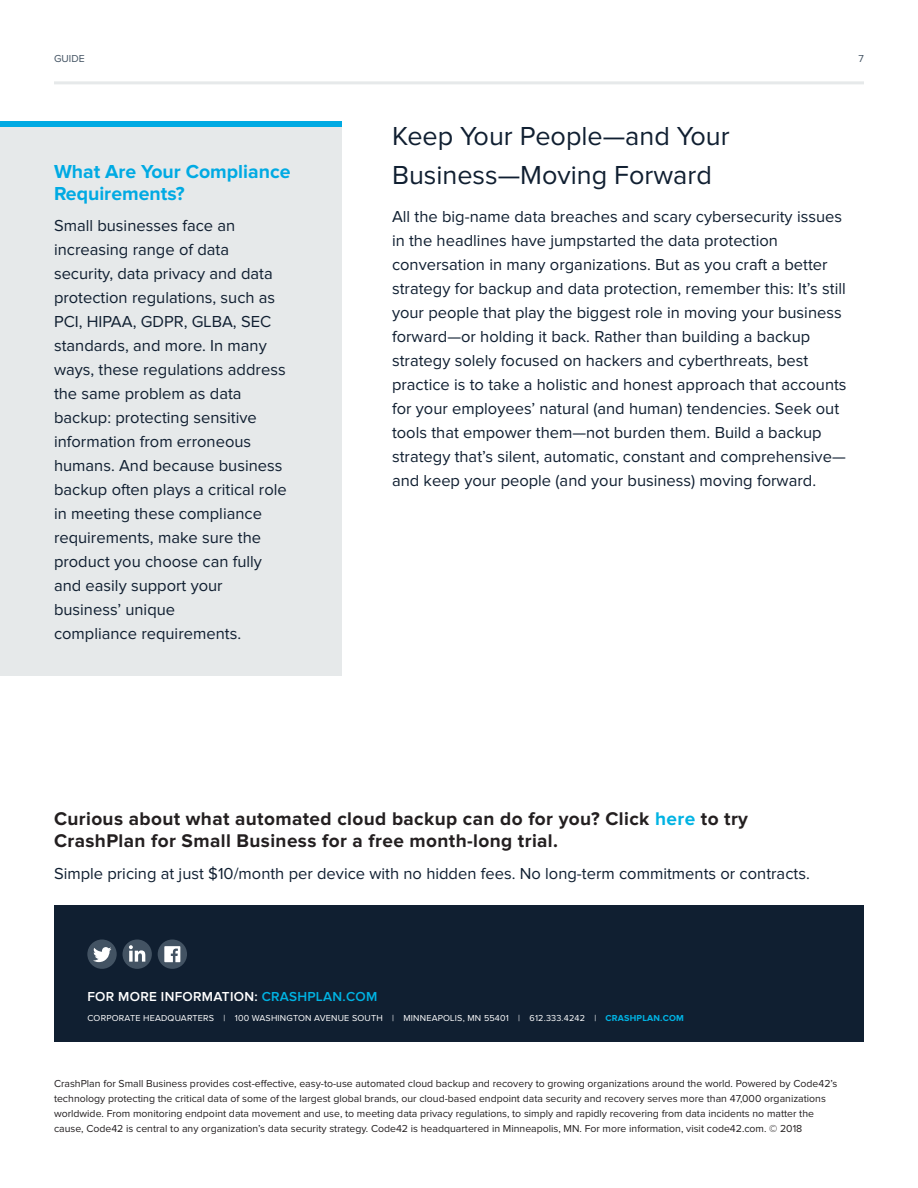
<style>
.page{position:relative;width:918px;height:1188px;background:#fff}
.page>*{position:absolute;margin:0;border:0;box-sizing:border-box;transform-origin:0 0}
.Body_Copy{font:27px/39px "Proxima Nova";color:#101f31}
.BODY_COPY__9_15{font:700 19.5px/22.5px "Proxima Nova";color:#00aae3}
.Footer_Contact_Headl{font:700 19.05px/22.5px "Proxima Nova";letter-spacing:.02em;color:#231f20}
.BODY_COPY__9_15-2{font:16.5px/24px "Proxima Nova";color:#101f31}
.Footer_Contact_Headl-2{font:600 13.5px "Proxima Nova";letter-spacing:.02em;color:#fff}
.Boilerplate{font:10.5px/15px "Proxima Nova";color:#231f20}
.t1{font:10.5px "Proxima Nova";color:#435363}
.Footer_Contact_Infor{font:9px "Proxima Nova";letter-spacing:.02em;color:#fff}
.s1{color:#00b3e3}
.s2{font-weight:700;color:#00b3e3}
</style>
<div class="page">
<hr style="left:54px;top:81px;width:810px;height:3px;background:#e6e9ea">
<div style="left:0;top:122px;width:341px;height:554px;background:#e6e9ea"></div>
<div style="left:54px;top:905px;width:810px;height:136px;background:#101f31"></div>
<div style="left:123px;top:940px;width:29px;height:29px;background:#435363;border-radius:50%"></div>
<svg style="left:129px;top:945px;width:16px;height:17px"></svg>
<div style="left:158px;top:940px;width:29px;height:29px;background:#435363;border-radius:50%"></div>
<svg style="left:164px;top:946px;width:16px;height:16px"></svg>
<div style="left:87px;top:940px;width:30px;height:29px;background:#435363;border-radius:50%"></div>
<svg style="left:93px;top:947px;width:18px;height:15px"></svg>
<div style="left:0;top:122px;width:341px;height:5px;background:#00aae3"></div>
<p class="t1" style="left:54px;top:54px;width:32px">GUIDE</p>
<p class="t1" style="left:859px;top:54px;width:7px">7</p>
<p class="BODY_COPY__9_15" style="left:54px;top:160px;width:238px">What Are Your Compliance<br>Requirements?</p>
<p class="BODY_COPY__9_15-2" style="left:54px;top:214px;width:234px">Small businesses face an increasing range of data security, data privacy and data protection regulations, such as<br>PCI, HIPAA, GDPR, GLBA, SEC standards, and more. In many ways, these regulations address the same problem as data backup: protecting sensitive information from erroneous humans. And because business backup often plays a critical role in meeting these compliance requirements, make sure the product you choose can fully and easily support your business’ unique<br>compliance requirements.</p>
<p class="Body_Copy" style="left:392px;top:118px;width:339px">Keep Your People—and Your<br>Business—Moving Forward</p>
<p class="BODY_COPY__9_15-2" style="left:392px;top:205px;width:456px">All the big-name data breaches and scary cybersecurity issues in the headlines have jumpstarted the data protection conversation in many organizations. But as you craft a better strategy for backup and data protection, remember this: It’s still your people that play the biggest role in moving your business forward—or holding it back. Rather than building a backup strategy solely focused on hackers and cyberthreats, best practice is to take a holistic and honest approach that accounts for your employees’ natural (and human) tendencies. Seek out tools that empower them—not burden them. Build a backup strategy that’s silent, automatic, constant and comprehensive— and keep your people (and your business) moving forward.</p>
<p class="Footer_Contact_Headl" style="left:54px;top:808px;width:696px">Curious about what automated cloud backup can do for you? Click <span class="s1">here</span> to try<br>CrashPlan for Small Business for a free month-long trial.</p>
<p class="BODY_COPY__9_15-2" style="left:54px;top:862px;width:757px">Simple pricing at just $10/month per device with no hidden fees. No long-term commitments or contracts.</p>
<p class="Footer_Contact_Headl-2" style="left:87px;top:989px;width:292px">FOR MORE INFORMATION: <span class="s1">CRASHPLAN.COM</span></p>
<p class="Footer_Contact_Infor" style="left:87px;top:1013px;width:598px">CORPORATE HEADQUARTERS | 100 WASHINGTON AVENUE SOUTH | MINNEAPOLIS, MN 55401 | 612.333.4242 | <span class="s2">CRASHPLAN.COM</span></p>
<p class="Boilerplate" style="left:54px;top:1077px;width:785px">CrashPlan for Small Business provides cost-effective, easy-to-use automated cloud backup and recovery to growing organizations around the world. Powered by Code42’s technology protecting the critical data of some of the largest global brands, our cloud-based endpoint data security and recovery serves more than 47,000 organizations worldwide. From monitoring endpoint data movement and use, to meeting data privacy regulations, to simply and rapidly recovering from data incidents no matter the cause, Code42 is central to any organization’s data security strategy. Code42 is headquartered in Minneapolis, MN. For more information, visit code42.com. © 2018</p>
</div>
